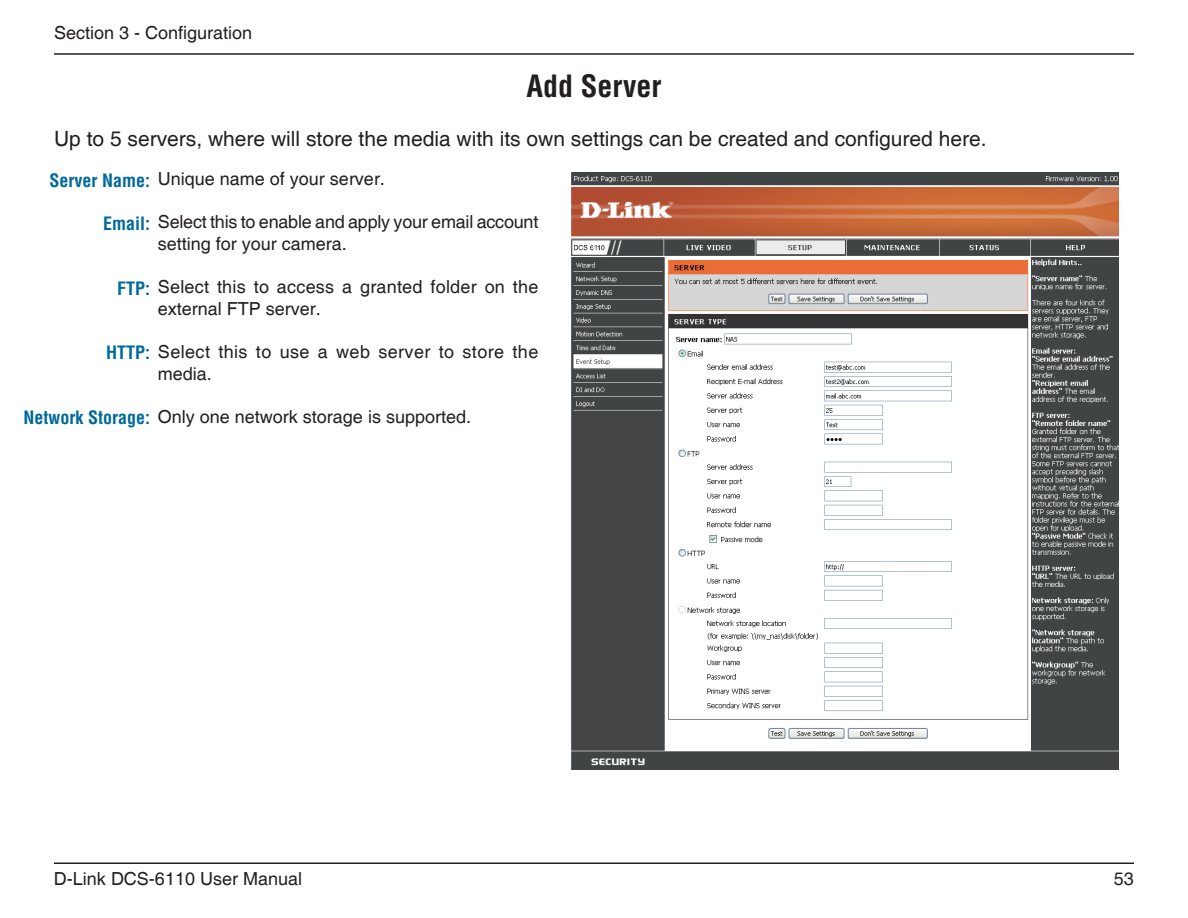
<style>
.page{position:relative;width:1188px;height:918px;background:#fff}
.page>*{position:absolute;margin:0;border:0;box-sizing:border-box;transform-origin:0 0}
.t1{font:700 condensed 30px "Helvetica";color:#231f20}
.t2{font:21px "Helvetica";color:#231f20}
.t3{font:18px "Helvetica";color:#231f20}
.t4{font:18px "Helvetica";letter-spacing:.025em;color:#231f20}
.s1{font-weight:700;font-stretch:condensed;color:#00699b}
</style>
<div class="page">
<hr style="left:54px;top:53px;width:1080px;height:2px;background:#231f20">
<hr style="left:54px;top:862px;width:1080px;height:2px;background:#231f20">
<img style="left:572px;top:172px;width:546px;height:598px">
<p class="t3" style="left:54px;top:22px;width:200px">Section 3 - Configuration</p>
<h1 class="t1" style="left:527px;top:68px;width:136px">Add Server</h1>
<p class="t2" style="left:54px;top:126px;width:934px">Up to 5 servers, where will store the media with its own settings can be created and configured here.</p>
<p class="t3" style="left:49px;top:169px;width:337px"><span class="s1">Server Name:</span> Unique name of your server.</p>
<p class="t3" style="left:103px;top:212px;width:437px"><span class="s1">Email:</span> Select this to enable and apply your email account</p>
<p class="t3" style="left:158px;top:233px;width:191px">setting for your camera.</p>
<p class="t3" style="left:117px;top:277px;width:423px"><span class="s1">FTP:</span> Select this to access a granted folder on the</p>
<p class="t3" style="left:158px;top:298px;width:165px">external FTP server.</p>
<p class="t4" style="left:106px;top:341px;width:434px"><span class="s1">HTTP:</span> Select this to use a web server to store the</p>
<p class="t3" style="left:158px;top:363px;width:56px">media.</p>
<p class="t3" style="left:24px;top:406px;width:449px"><span class="s1">Network Storage:</span> Only one network storage is supported.</p>
<p class="t3" style="left:54px;top:868px;width:250px">D-Link DCS-6110 User Manual</p>
<p class="t3" style="left:1114px;top:868px;width:22px">53</p>
</div>
